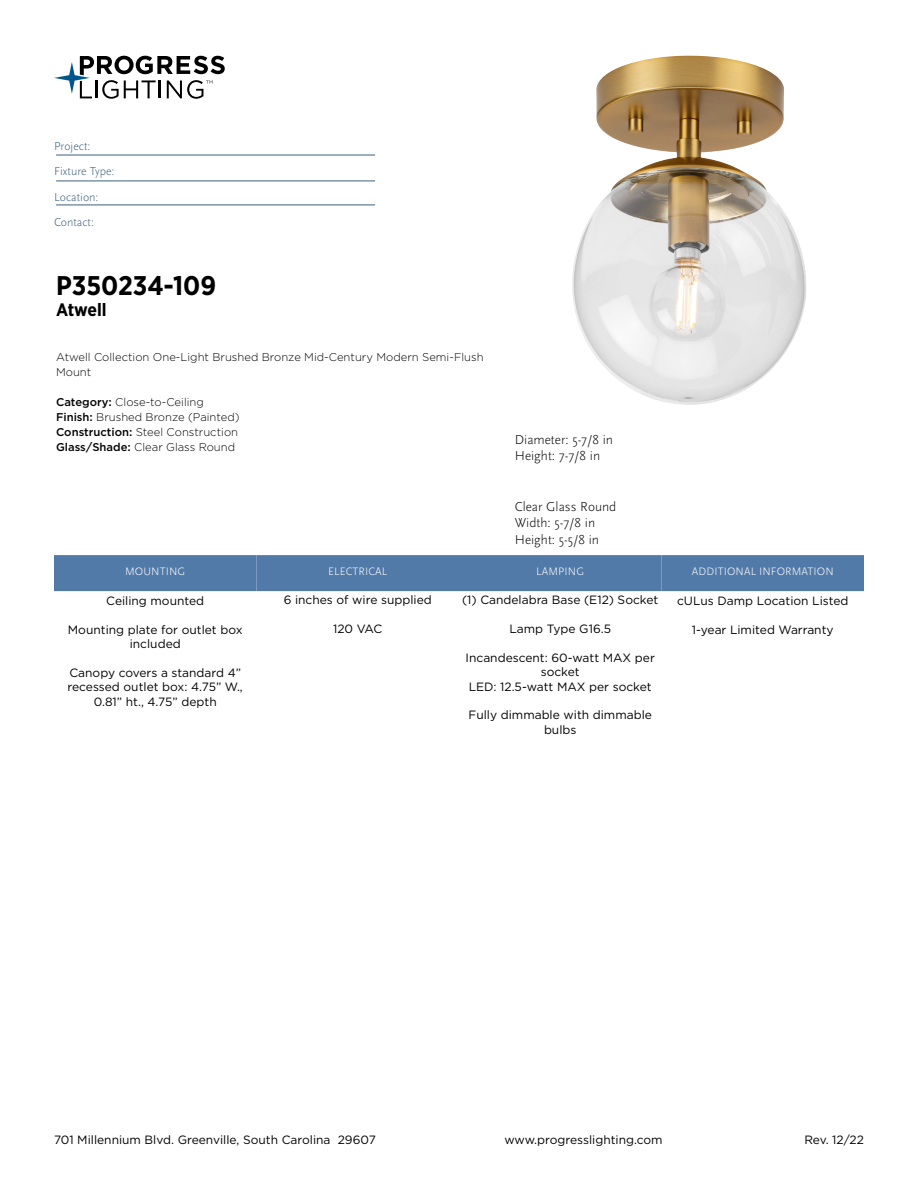
<style>
.page{position:relative;width:918px;height:1188px;background:#fff}
.page>*{position:absolute;margin:0;border:0;box-sizing:border-box;transform-origin:0 0}
.t1{font:700 27px "Gotham Narrow";color:#000}
.t2{font:700 18px "Gotham Narrow";letter-spacing:-.005em;color:#000}
.t3{font:300 13.5px/16.2px "Scala Sans Pro";color:#000}
.t4{font:12px/14.4px "Gotham";color:#000;text-align:center}
.t5{font:300 12px/25.5px "Scala Sans Pro";color:#3b5e7b}
.t6{font:300 11.25px/15px "Gotham";color:#000}
.t7{font:300 11.25px "Scala Sans Pro";letter-spacing:.01em;color:#fff}
.s1{font-weight:500}
</style>
<div class="page">
<svg style="left:54px;top:56px;width:171px;height:43px"></svg>
<hr style="left:56px;top:155px;width:319px;height:1px;background:#3b5e7b">
<hr style="left:56px;top:181px;width:319px;height:1px;background:#3b5e7b">
<hr style="left:56px;top:205px;width:319px;height:1px;background:#3b5e7b">
<img style="left:572px;top:56px;width:234px;height:349px">
<div style="left:54px;top:555px;width:202px;height:36px;background:#527aa8"></div>
<div style="left:256px;top:555px;width:203px;height:36px;background:#527aa8"></div>
<div style="left:459px;top:555px;width:203px;height:36px;background:#527aa8"></div>
<div style="left:662px;top:555px;width:202px;height:36px;background:#527aa8"></div>
<p class="t5" style="left:54px;top:133px;width:62px">Project:<br>Fixture Type:<br>Location:<br>Contact:</p>
<h1 class="t1" style="left:56px;top:269px;width:162px">P350234-109</h1>
<h2 class="t2" style="left:56px;top:299px;width:52px">Atwell</h2>
<p class="t6" style="left:56px;top:350px;width:429px">Atwell Collection One-Light Brushed Bronze Mid-Century Modern Semi-Flush<br>Mount</p>
<p class="t6" style="left:56px;top:395px;width:185px"><span class="s1">Category:</span> Close-to-Ceiling<br><span class="s1">Finish:</span> Brushed Bronze (Painted)<br><span class="s1">Construction:</span> Steel Construction<br><span class="s1">Glass/Shade:</span> Clear Glass Round</p>
<p class="t3" style="left:515px;top:431px;width:100px">Diameter: 5-7/8 in<br>Height: 7-7/8 in</p>
<p class="t3" style="left:515px;top:499px;width:103px">Clear Glass Round<br>Width: 5-7/8 in<br>Height: 5-5/8 in</p>
<p class="t7" style="left:125px;top:565px;width:62px">MOUNTING</p>
<p class="t4" style="left:106px;top:593px;width:99px">Ceiling mounted</p>
<p class="t4" style="left:68px;top:622px;width:176px">Mounting plate for outlet box included</p>
<p class="t4" style="left:68px;top:665px;width:177px">Canopy covers a standard 4” recessed outlet box: 4.75” W.,<br>0.81” ht., 4.75” depth</p>
<p class="t7" style="left:328px;top:565px;width:61px">ELECTRICAL</p>
<p class="t4" style="left:284px;top:592px;width:150px">6 inches of wire supplied</p>
<p class="t4" style="left:333px;top:621px;width:51px">120 VAC</p>
<p class="t7" style="left:536px;top:565px;width:49px">LAMPING</p>
<p class="t4" style="left:462px;top:592px;width:198px">(1) Candelabra Base (E12) Socket</p>
<p class="t4" style="left:509px;top:621px;width:103px">Lamp Type G16.5</p>
<p class="t4" style="left:466px;top:650px;width:191px">Incandescent: 60-watt MAX per socket<br>LED: 12.5-watt MAX per socket</p>
<p class="t4" style="left:469px;top:708px;width:185px">Fully dimmable with dimmable bulbs</p>
<p class="t7" style="left:692px;top:565px;width:143px">ADDITIONAL INFORMATION</p>
<p class="t4" style="left:677px;top:593px;width:173px">cULus Damp Location Listed</p>
<p class="t4" style="left:692px;top:622px;width:143px">1-year Limited Warranty</p>
<p class="t4" style="left:54px;top:1132px;width:323px">701 Millennium Blvd. Greenville, South Carolina 29607</p>
<p class="t4" style="left:504px;top:1132px;width:160px">www.progresslighting.com</p>
<p class="t4" style="left:804px;top:1132px;width:61px">Rev. 12/22</p>
</div>
